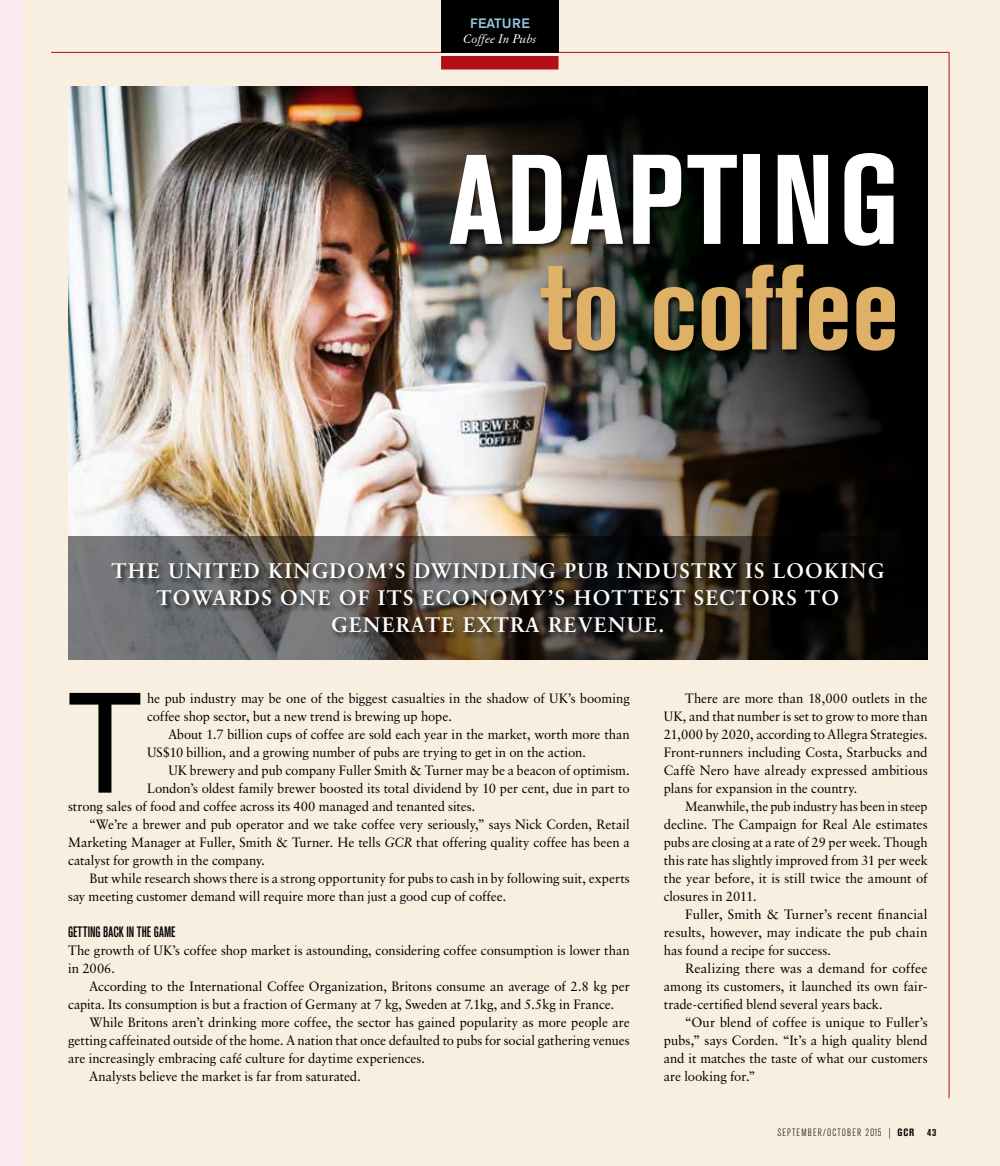
<style>
.page{position:relative;width:1000px;height:1166px;background:#fff}
.page>*{position:absolute;margin:0;border:0;box-sizing:border-box;transform-origin:0 0}
.t1{font:141px "Akzidenz Grotesk BE";color:#000}
.t2{font:700 condensed 126px "Akzidenz Grotesk BE";letter-spacing:.02em;color:#fff}
.t3{font:700 condensed 119.7px "Akzidenz Grotesk BE";color:#dfb166}
.t4{font:700 21px/27px "Classical Garamond BT";letter-spacing:.06em;color:#fff;text-align:center}
.t5{font:500 condensed 15px "Akzidenz Grotesk BE";color:#000}
.t6{font:13.5px/18px "Classical Garamond BT";letter-spacing:-.005em;color:#000}
.t7{font:13.5px/18px "Classical Garamond BT";letter-spacing:-.005em;color:#000;text-align:justify;scale:.94 1}
.t8{font:italic 13.5px "Elegant Garamond BT";color:#fff}
.t9{font:500 13.5px "Akzidenz Grotesk BE";letter-spacing:.01em;color:#94c5e0}
.t10{font:300 condensed 10.5px "Akzidenz Grotesk BE";letter-spacing:.11em;color:#000}
.t11{font:700 condensed 10.5px "Akzidenz Grotesk BE";color:#000}
.s1{font-style:italic}
.s2{font-weight:700}
</style>
<div class="page">
<div style="left:0;top:0;width:999px;height:1165px;background:#f8efe1"></div>
<img style="left:68px;top:86px;width:859px;height:450px">
<svg style="left:68px;top:536px;width:859px;height:123px"></svg>
<div style="left:441px;top:56px;width:117px;height:13px;background:#b11116"></div>
<hr style="left:948px;top:52px;width:1px;height:1045px;background:#b11116">
<hr style="left:51px;top:52px;width:897px;height:1px;background:#b11116">
<div style="left:441px;top:0;width:117px;height:53px;background:#000"></div>
<div style="left:449px;top:152px;width:452px;height:205px;background:#000;opacity:.75"></div>
<div style="left:111px;top:561px;width:779px;height:79px;background:#000;opacity:.75"></div>
<div style="left:0;top:0;width:21px;height:1165px;background:#fde9f1"></div>
<p class="t9" style="left:470px;top:15px;width:61px">FEATURE</p>
<p class="t8" style="left:463px;top:30px;width:74px">Coffee In Pubs</p>
<h2 class="t2" style="left:448px;top:128px;width:452px">ADAPTING</h2>
<h3 class="t3" style="left:539px;top:239px;width:361px">to coffee</h3>
<h3 class="t4" style="left:111px;top:557px;width:774px">THE UNITED KINGDOM’S DWINDLING PUB INDUSTRY IS LOOKING<br>TOWARDS ONE OF ITS ECONOMY’S HOTTEST SECTORS TO<br>GENERATE EXTRA REVENUE.</h3>
<h1 class="t1" style="left:68px;top:659px;width:76px">T</h1>
<p class="t6" style="left:147px;top:688px;width:484px">he pub industry may be one of the biggest casualties in the shadow of UK’s booming coffee shop sector, but a new trend is brewing up hope.</p>
<p class="t6" style="left:147px;top:724px;width:484px;text-indent:21px">About 1.7 billion cups of coffee are sold each year in the market, worth more than<br>US$10 billion, and a growing number of pubs are trying to get in on the action.</p>
<p class="t6" style="left:168px;top:760px;width:463px">UK brewery and pub company Fuller Smith &amp; Turner may be a beacon of optimism.</p>
<p class="t6" style="left:147px;top:778px;width:484px">London’s oldest family brewer boosted its total dividend by 10 per cent, due in part to</p>
<p class="t6" style="left:68px;top:796px;width:409px">strong sales of food and coffee across its 400 managed and tenanted sites.</p>
<p class="t6" style="left:89px;top:814px;width:542px">“We’re a brewer and pub operator and we take coffee very seriously,” says Nick Corden, Retail</p>
<p class="t6" style="left:68px;top:832px;width:563px">Marketing Manager at Fuller, Smith &amp; Turner. He tells <span class="s1">GCR</span> that offering quality coffee has been a</p>
<p class="t6" style="left:68px;top:850px;width:199px">catalyst for growth in the company.</p>
<p class="t6" style="left:89px;top:868px;width:542px">But while research shows there is a strong opportunity for pubs to cash in by following suit, experts</p>
<p class="t6" style="left:68px;top:886px;width:440px">say meeting customer demand will require more than just a good cup of coffee.</p>
<p class="t5" style="left:68px;top:923px;width:109px">GETTING BACK IN THE GAME</p>
<p class="t6" style="left:68px;top:940px;width:563px">The growth of UK’s coffee shop market is astounding, considering coffee consumption is lower than in 2006.</p>
<p class="t6" style="left:68px;top:976px;width:563px;text-indent:21px">According to the International Coffee Organization, Britons consume an average of 2.8 kg per capita. Its consumption is but a fraction of Germany at 7 kg, Sweden at 7.1kg, and 5.5kg in France.</p>
<p class="t6" style="left:89px;top:1012px;width:542px">While Britons aren’t drinking more coffee, the sector has gained popularity as more people are</p>
<p class="t6" style="left:68px;top:1030px;width:563px">getting caffeinated outside of the home. A nation that once defaulted to pubs for social gathering venues</p>
<p class="t6" style="left:68px;top:1048px;width:358px">are increasingly embracing café culture for daytime experiences.</p>
<p class="t6" style="left:89px;top:1066px;width:273px">Analysts believe the market is far from saturated.</p>
<p class="t6" style="left:663px;top:688px;width:265px;text-align:justify;text-indent:21px">There are more than 18,000 outlets in the UK, and that number is set to grow to more than 21,000 by 2020, according to Allegra Strategies.<br>Front-runners including Costa, Starbucks and Caffè Nero have already expressed ambitious plans for expansion in the country.</p>
<p class="t7" style="left:663px;top:796px;width:282px;text-indent:21px">Meanwhile, the pub industry has been in steep decline. The Campaign for Real Ale estimates pubs are closing at a rate of 29 per week. Though this rate has slightly improved from 31 per week the year before, it is still twice the amount of closures in 2011.</p>
<p class="t6" style="left:663px;top:904px;width:265px;text-align:justify;text-indent:21px">Fuller, Smith &amp; Turner’s recent financial results, however, may indicate the pub chain has found a recipe for success.</p>
<p class="t6" style="left:663px;top:958px;width:265px;text-align:justify;text-indent:21px">Realizing there was a demand for coffee among its customers, it launched its own fair&shy;trade-certified blend several years back.</p>
<p class="t6" style="left:663px;top:1012px;width:265px;text-align:justify;text-indent:21px">“Our blend of coffee is unique to Fuller’s pubs,” says Corden. “It’s a high quality blend and it matches the taste of what our customers are looking for.”</p>
<p class="t10" style="left:777px;top:1125px;width:138px">SEPTEMBER/OCTOBER 2015 | <span class="s2">GCR</span></p>
<p class="t11" style="left:927px;top:1125px;width:10px">43</p>
</div>
